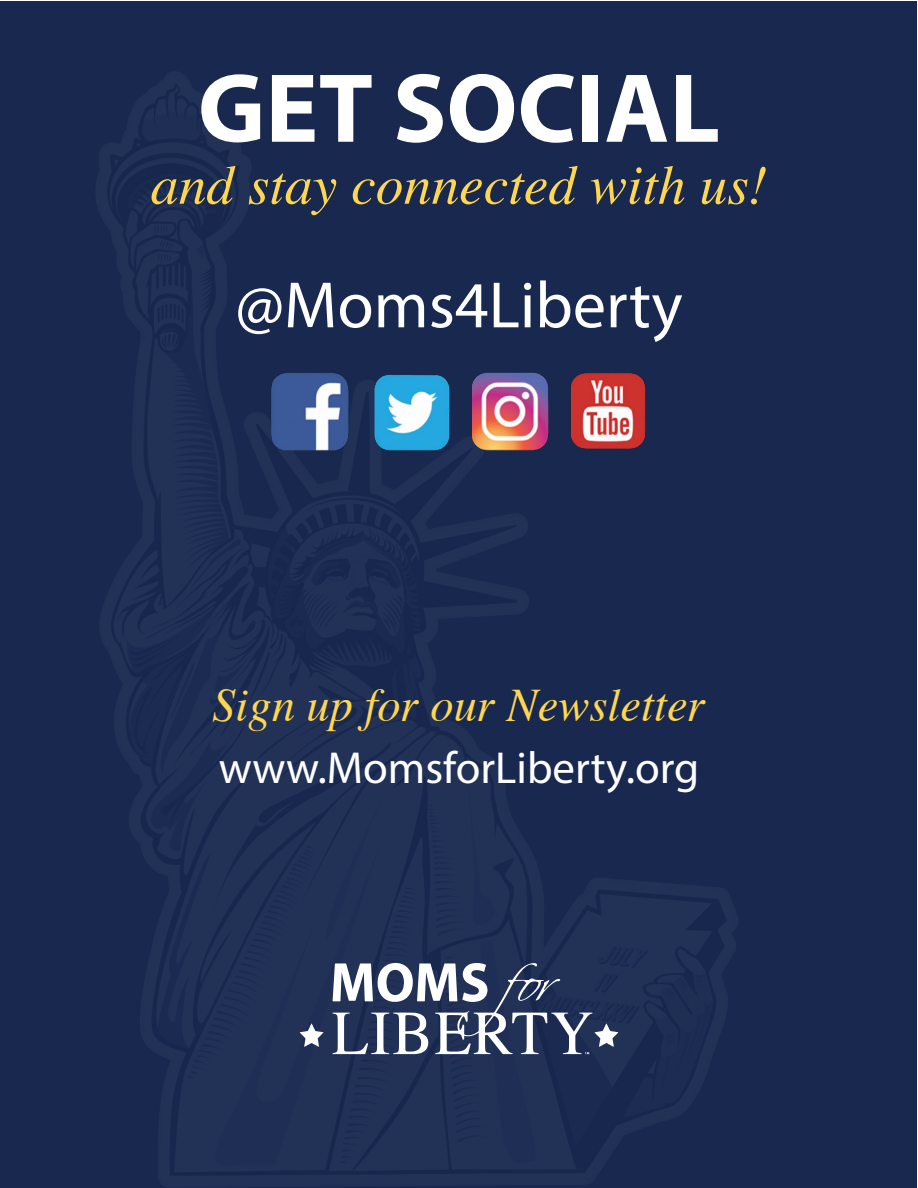
<style>
.page{position:relative;width:918px;height:1188px;background:#fff}
.page>*{position:absolute;margin:0;border:0;box-sizing:border-box;transform-origin:0 0}
.t1{font:700 99px "Myriad Pro";color:#fff}
.t2{font:66px "Myriad Pro";color:#fff}
.t3{font:italic 55.5px "Times";color:#ffd64f}
.t4{font:italic 46.5px "Times";color:#ffd64f}
.t5{font:45px "Myriad Pro";color:#fff}
</style>
<div class="page">
<div style="left:1px;top:1px;width:916px;height:1186px;background:#18284f"></div>
<img style="left:271px;top:372px;width:375px;height:79px">
<svg style="left:300px;top:1023px;width:24px;height:24px"></svg>
<svg style="left:332px;top:962px;width:286px;height:92px"></svg>
<h1 class="t1" style="left:198px;top:44px;width:524px">GET SOCIAL</h1>
<p class="t3" style="left:151px;top:137px;width:618px">and stay connected with us!</p>
<p class="t2" style="left:235px;top:264px;width:449px">@Moms4Liberty</p>
<p class="t4" style="left:212px;top:665px;width:495px">Sign up for our Newsletter</p>
<p class="t5" style="left:219px;top:740px;width:482px">www.MomsforLiberty.org</p>
</div>
